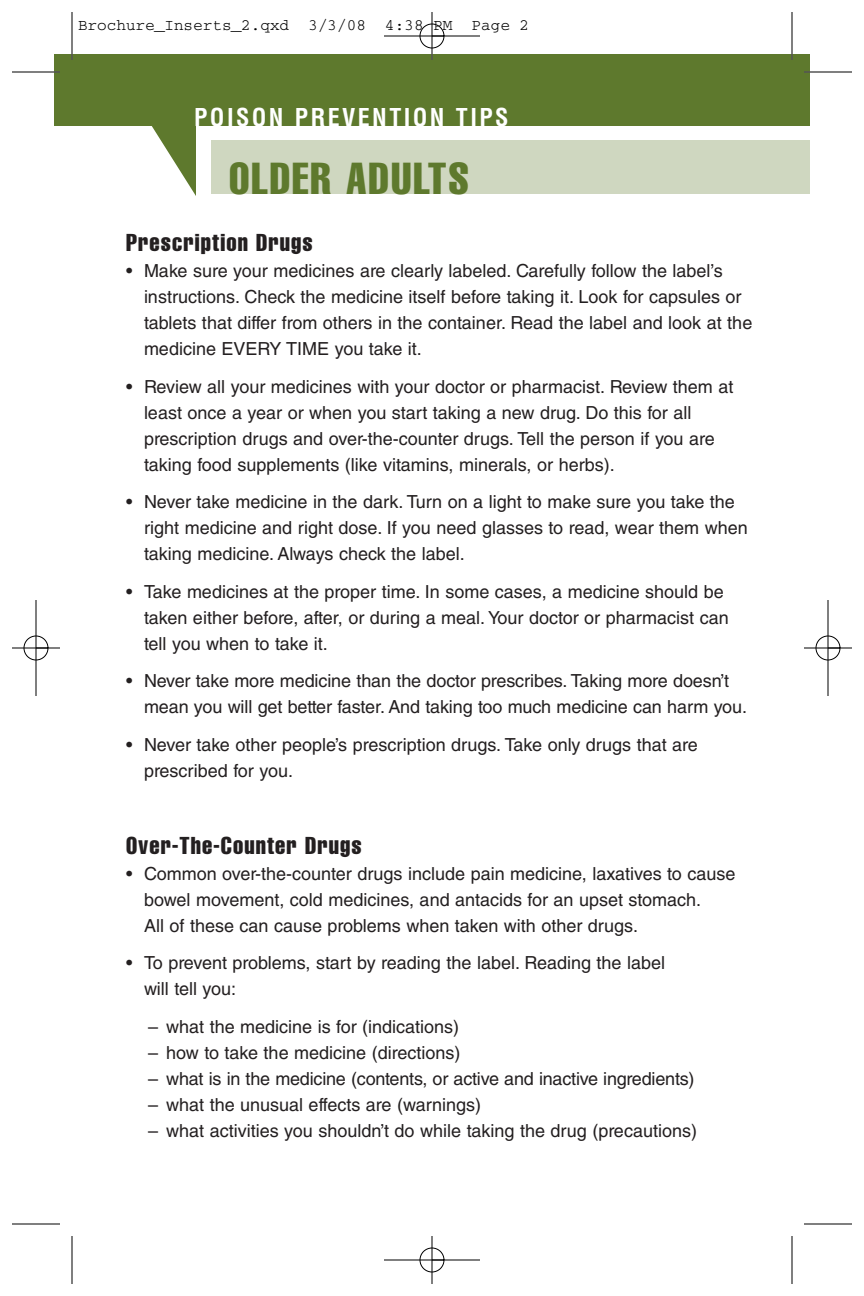
<style>
.page{position:relative;width:864px;height:1296px;background:#fff}
.page>*{position:absolute;margin:0;border:0;box-sizing:border-box;transform-origin:0 0}
.t1{font:44px "Helvetica LT Std Comp";letter-spacing:.045em;color:#5e792d}
.t2{font:24px "Helvetica LT Std Comp";letter-spacing:.045em;color:#231f20}
.t3{font:700 condensed 24px "Helvetica LT Std";letter-spacing:.1em;color:#fff}
.t4{font:18px/26px "Helvetica LT Std";color:#231f20}
.t5{font:16px "Courier";color:#000}
</style>
<div class="page">
<div style="left:212px;top:140px;width:598px;height:54px;background:#cfd7c0"></div>
<div style="left:54px;top:54px;width:756px;height:72px;background:#5e792d"></div>
<hr style="left:72px;top:12px;width:1px;height:48px;background:#000">
<hr style="left:792px;top:12px;width:1px;height:48px;background:#000">
<hr style="left:72px;top:1236px;width:1px;height:48px;background:#000">
<hr style="left:12px;top:1224px;width:48px;height:1px;background:#000">
<hr style="left:792px;top:1236px;width:1px;height:48px;background:#000">
<hr style="left:804px;top:1224px;width:48px;height:1px;background:#000">
<hr style="left:384px;top:36px;width:96px;height:1px;background:#000">
<hr style="left:432px;top:12px;width:1px;height:48px;background:#000">
<div style="left:420px;top:24px;width:24px;height:24px;border:1px solid #000;border-radius:50%"></div>
<svg style="left:152px;top:126px;width:44px;height:70px"></svg>
<hr style="left:12px;top:72px;width:48px;height:1px;background:#000">
<hr style="left:804px;top:72px;width:48px;height:1px;background:#000">
<hr style="left:36px;top:600px;width:1px;height:96px;background:#000">
<hr style="left:12px;top:648px;width:48px;height:1px;background:#000">
<div style="left:24px;top:636px;width:24px;height:24px;border:1px solid #000;border-radius:50%"></div>
<hr style="left:828px;top:600px;width:1px;height:96px;background:#000">
<hr style="left:804px;top:648px;width:48px;height:1px;background:#000">
<div style="left:816px;top:636px;width:24px;height:24px;border:1px solid #000;border-radius:50%"></div>
<hr style="left:384px;top:1260px;width:96px;height:1px;background:#000">
<hr style="left:432px;top:1236px;width:1px;height:48px;background:#000">
<div style="left:420px;top:1248px;width:24px;height:24px;border:1px solid #000;border-radius:50%"></div>
<p class="t5" style="left:78px;top:20px;width:453px">Brochure_Inserts_2.qxd 3/3/08 4:38 PM Page 2</p>
<p class="t3" style="left:194px;top:108px;width:316px">POISON PREVENTION TIPS</p>
<h1 class="t1" style="left:229px;top:162px;width:241px">OLDER ADULTS</h1>
<h4 class="t2" style="left:126px;top:234px;width:188px">Prescription Drugs</h4>
<p class="t4" style="left:144px;top:260px;width:610px;text-indent:-18px">• Make sure your medicines are clearly labeled. Carefully follow the label’s instructions. Check the medicine itself before taking it. Look for capsules or tablets that differ from others in the container. Read the label and look at the medicine EVERY TIME you take it.</p>
<p class="t4" style="left:144px;top:375px;width:591px;text-indent:-18px">• Review all your medicines with your doctor or pharmacist. Review them at least once a year or when you start taking a new drug. Do this for all prescription drugs and over-the-counter drugs. Tell the person if you are taking food supplements (like vitamins, minerals, or herbs).</p>
<p class="t4" style="left:144px;top:491px;width:605px;text-indent:-18px">• Never take medicine in the dark. Turn on a light to make sure you take the right medicine and right dose. If you need glasses to read, wear them when taking medicine. Always check the label.</p>
<p class="t4" style="left:144px;top:580px;width:586px;text-indent:-18px">• Take medicines at the proper time. In some cases, a medicine should be taken either before, after, or during a meal. Your doctor or pharmacist can tell you when to take it.</p>
<p class="t4" style="left:144px;top:670px;width:605px;text-indent:-18px">• Never take more medicine than the doctor prescribes. Taking more doesn’t mean you will get better faster. And taking too much medicine can harm you.</p>
<p class="t4" style="left:144px;top:733px;width:555px;text-indent:-18px">• Never take other people’s prescription drugs. Take only drugs that are prescribed for you.</p>
<h4 class="t2" style="left:126px;top:837px;width:237px">Over-The-Counter Drugs</h4>
<p class="t4" style="left:144px;top:862px;width:593px;text-indent:-18px">• Common over-the-counter drugs include pain medicine, laxatives to cause bowel movement, cold medicines, and antacids for an upset stomach.<br>All of these can cause problems when taken with other drugs.</p>
<p class="t4" style="left:144px;top:952px;width:523px;text-indent:-18px">• To prevent problems, start by reading the label. Reading the label will tell you:</p>
<p class="t4" style="left:148px;top:1015px;width:313px">– what the medicine is for (indications)</p>
<p class="t4" style="left:148px;top:1041px;width:314px">– how to take the medicine (directions)</p>
<p class="t4" style="left:148px;top:1067px;width:548px">– what is in the medicine (contents, or active and inactive ingredients)</p>
<p class="t4" style="left:148px;top:1093px;width:335px">– what the unusual effects are (warnings)</p>
<p class="t4" style="left:148px;top:1119px;width:550px">– what activities you shouldn’t do while taking the drug (precautions)</p>
</div>
